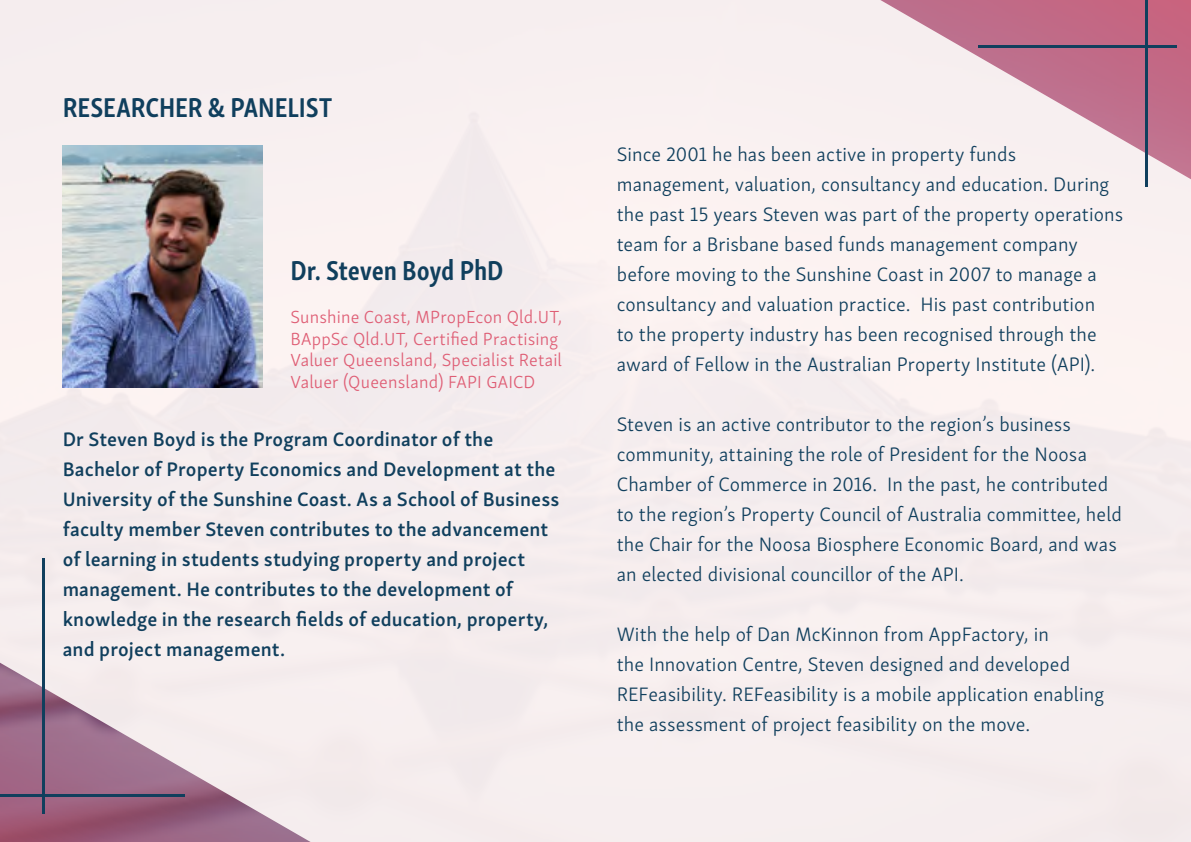
<style>
.page{position:relative;width:1191px;height:842px;background:#f6eeef}
.page>*{position:absolute;margin:0;border:0;box-sizing:border-box;transform-origin:0 0}
.t1{font:700 28px "Skolar Sans Cp";letter-spacing:-.005em;color:#103f5d}
.t2{font:300 20px/30px "Skolar Sans";letter-spacing:.005em;color:#103f5d}
.t3{font:600 20px/30px "Skolar Sans";letter-spacing:.005em;color:#103f5d}
.t4{font:300 18px/21.6px "Skolar Sans";letter-spacing:.01em;color:#df5e75}
</style>
<div class="page">
<hr style="left:43px;top:559px;width:2px;height:255px;background:#103f5d">
<hr style="left:1145px;top:0;width:3px;height:187px;background:#103f5d">
<hr style="left:0;top:794px;width:184px;height:3px;background:#103f5d">
<hr style="left:978px;top:45px;width:198px;height:3px;background:#103f5d">
<img style="left:63px;top:146px;width:199px;height:242px">
<h1 class="t1" style="left:63px;top:86px;width:271px">RESEARCHER &amp; PANELIST</h1>
<h1 class="t1" style="left:290px;top:248px;width:215px">Dr. Steven Boyd PhD</h1>
<p class="t4" style="left:290px;top:305px;width:273px">Sunshine Coast, MPropEcon Qld.UT, BAppSc Qld.UT, Certified Practising Valuer Queensland, Specialist Retail Valuer (Queensland) FAPI GAICD</p>
<p class="t3" style="left:63px;top:422px;width:498px">Dr Steven Boyd is the Program Coordinator of the Bachelor of Property Economics and Development at the University of the Sunshine Coast. As a School of Business faculty member Steven contributes to the advancement of learning in students studying property and project management. He contributes to the development of knowledge in the research fields of education, property, and project management.</p>
<p class="t2" style="left:617px;top:137px;width:508px">Since 2001 he has been active in property funds management, valuation, consultancy and education. During the past 15 years Steven was part of the property operations team for a Brisbane based funds management company before moving to the Sunshine Coast in 2007 to manage a consultancy and valuation practice. His past contribution<br>to the property industry has been recognised through the award of Fellow in the Australian Property Institute (API).</p>
<p class="t2" style="left:617px;top:407px;width:506px">Steven is an active contributor to the region’s business community, attaining the role of President for the Noosa Chamber of Commerce in 2016. In the past, he contributed to the region’s Property Council of Australia committee, held the Chair for the Noosa Biosphere Economic Board, and was an elected divisional councillor of the API.</p>
<p class="t2" style="left:617px;top:617px;width:489px">With the help of Dan McKinnon from AppFactory, in<br>the Innovation Centre, Steven designed and developed REFeasibility. REFeasibility is a mobile application enabling the assessment of project feasibility on the move.</p>
</div>
